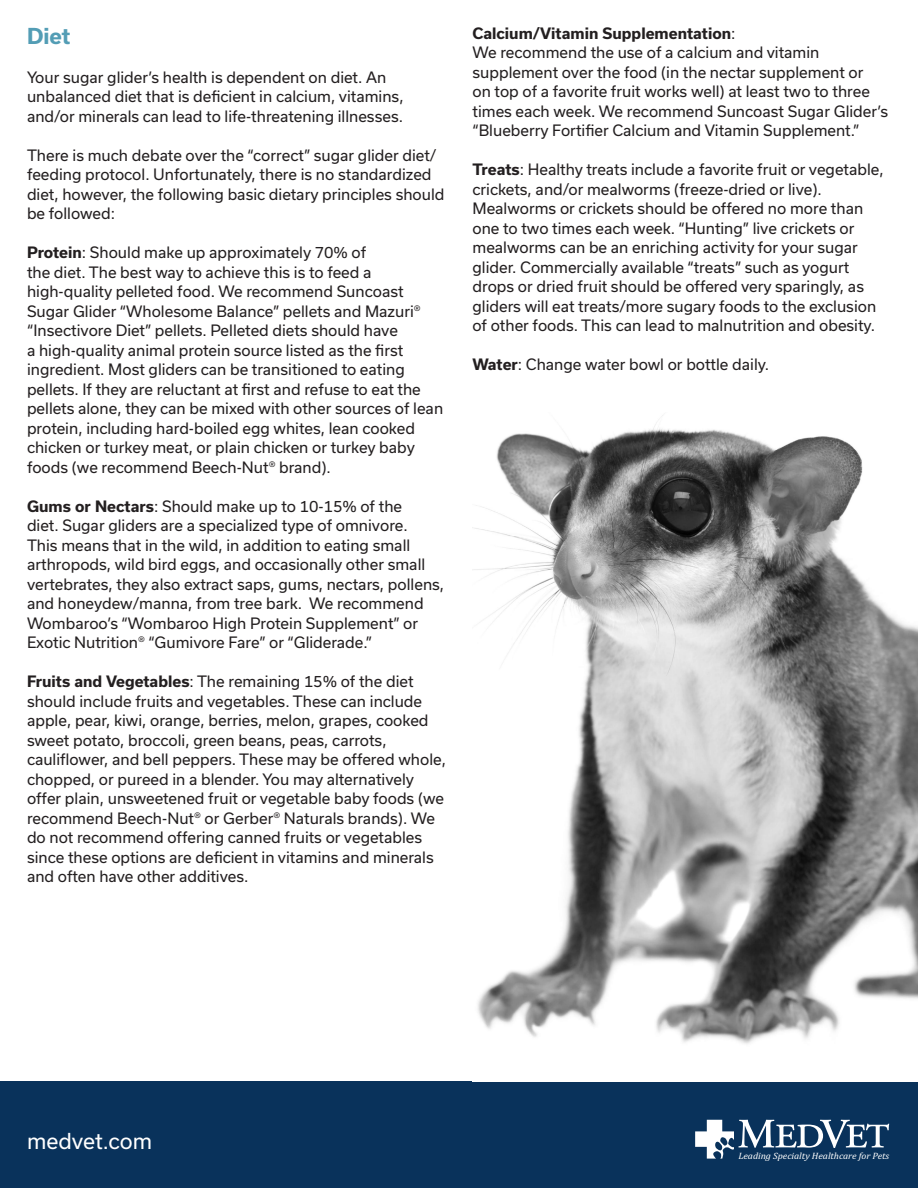
<style>
.page{position:relative;width:918px;height:1188px;background:#fff}
.page>*{position:absolute;margin:0;border:0;box-sizing:border-box;transform-origin:0 0}
.t1{font:21px "Usual";color:#fff}
.t2{font:700 21px "Usual";color:#539db5}
.t3{font:15px/19.5px "Usual";color:#231f20}
.t4{font:700 15px "Usual";color:#231f20}
.t5{font:italic 9.3px "Cambria";letter-spacing:-.005em;color:#fff;scale:1.05 1}
.s1{font-weight:700}
.s2{font-weight:400}
</style>
<div class="page">
<div style="left:0;top:1081px;width:918px;height:107px;background:#09325b"></div>
<svg style="left:695px;top:1120px;width:194px;height:39px"></svg>
<img style="left:472px;top:415px;width:446px;height:629px">
<p class="t2" style="left:27px;top:24px;width:45px">Diet</p>
<p class="t3" style="left:27px;top:67px;width:378px">Your sugar glider’s health is dependent on diet. An unbalanced diet that is deficient in calcium, vitamins,</p>
<p class="t3" style="left:27px;top:106px;width:378px">and/or minerals can lead to life-threatening illnesses.</p>
<p class="t3" style="left:27px;top:145px;width:419px">There is much debate over the “correct” sugar glider diet/ feeding protocol. Unfortunately, there is no standardized diet, however, the following basic dietary principles should be followed:</p>
<p class="t3" style="left:27px;top:243px;width:341px"><span class="s1">Protein</span>: Should make up approximately 70% of</p>
<p class="t3" style="left:27px;top:262px;width:346px">the diet. The best way to achieve this is to feed a</p>
<p class="t3" style="left:27px;top:282px;width:418px">high-quality pelleted food. We recommend Suncoast Sugar Glider “Wholesome Balance” pellets and Mazuri® “Insectivore Diet” pellets. Pelleted diets should have<br>a high-quality animal protein source listed as the first ingredient. Most gliders can be transitioned to eating pellets. If they are reluctant at first and refuse to eat the pellets alone, they can be mixed with other sources of lean protein, including hard-boiled egg whites, lean cooked chicken or turkey meat, or plain chicken or turkey baby foods (we recommend Beech-Nut® brand).</p>
<p class="t3" style="left:27px;top:496px;width:419px"><span class="s1">Gums or Nectars</span>: Should make up to 10-15% of the<br>diet. Sugar gliders are a specialized type of omnivore.<br>This means that in the wild, in addition to eating small arthropods, wild bird eggs, and occasionally other small vertebrates, they also extract saps, gums, nectars, pollens, and honeydew/manna, from tree bark. We recommend Wombaroo’s “Wombaroo High Protein Supplement” or Exotic Nutrition® “Gumivore Fare” or “Gliderade.”</p>
<p class="t3" style="left:27px;top:672px;width:421px"><span class="s1">Fruits and Vegetables</span>: The remaining 15% of the diet should include fruits and vegetables. These can include apple, pear, kiwi, orange, berries, melon, grapes, cooked sweet potato, broccoli, green beans, peas, carrots, cauliflower, and bell peppers. These may be offered whole, chopped, or pureed in a blender. You may alternatively offer plain, unsweetened fruit or vegetable baby foods (we recommend Beech-Nut® or Gerber® Naturals brands). We do not recommend offering canned fruits or vegetables since these options are deficient in vitamins and minerals and often have other additives.</p>
<p class="t4" style="left:472px;top:25px;width:265px">Calcium/Vitamin Supplementation<span class="s2">:</span></p>
<p class="t3" style="left:472px;top:43px;width:417px">We recommend the use of a calcium and vitamin supplement over the food (in the nectar supplement or<br>on top of a favorite fruit works well) at least two to three times each week. We recommend Suncoast Sugar Glider’s “Blueberry Fortifier Calcium and Vitamin Supplement.”</p>
<p class="t3" style="left:472px;top:160px;width:413px"><span class="s1">Treats</span>: Healthy treats include a favorite fruit or vegetable, crickets, and/or mealworms (freeze-dried or live).<br>Mealworms or crickets should be offered no more than one to two times each week. “Hunting” live crickets or mealworms can be an enriching activity for your sugar glider. Commercially available “treats” such as yogurt drops or dried fruit should be offered very sparingly, as gliders will eat treats/more sugary foods to the exclusion of other foods. This can lead to malnutrition and obesity.</p>
<p class="t3" style="left:472px;top:355px;width:298px"><span class="s1">Water</span>: Change water bowl or bottle daily.</p>
<p class="t1" style="left:27px;top:1129px;width:127px">medvet.com</p>
<p class="t5" style="left:738px;top:1149px;width:145px">Leading Specialty Healthcare for Pets</p>
</div>
